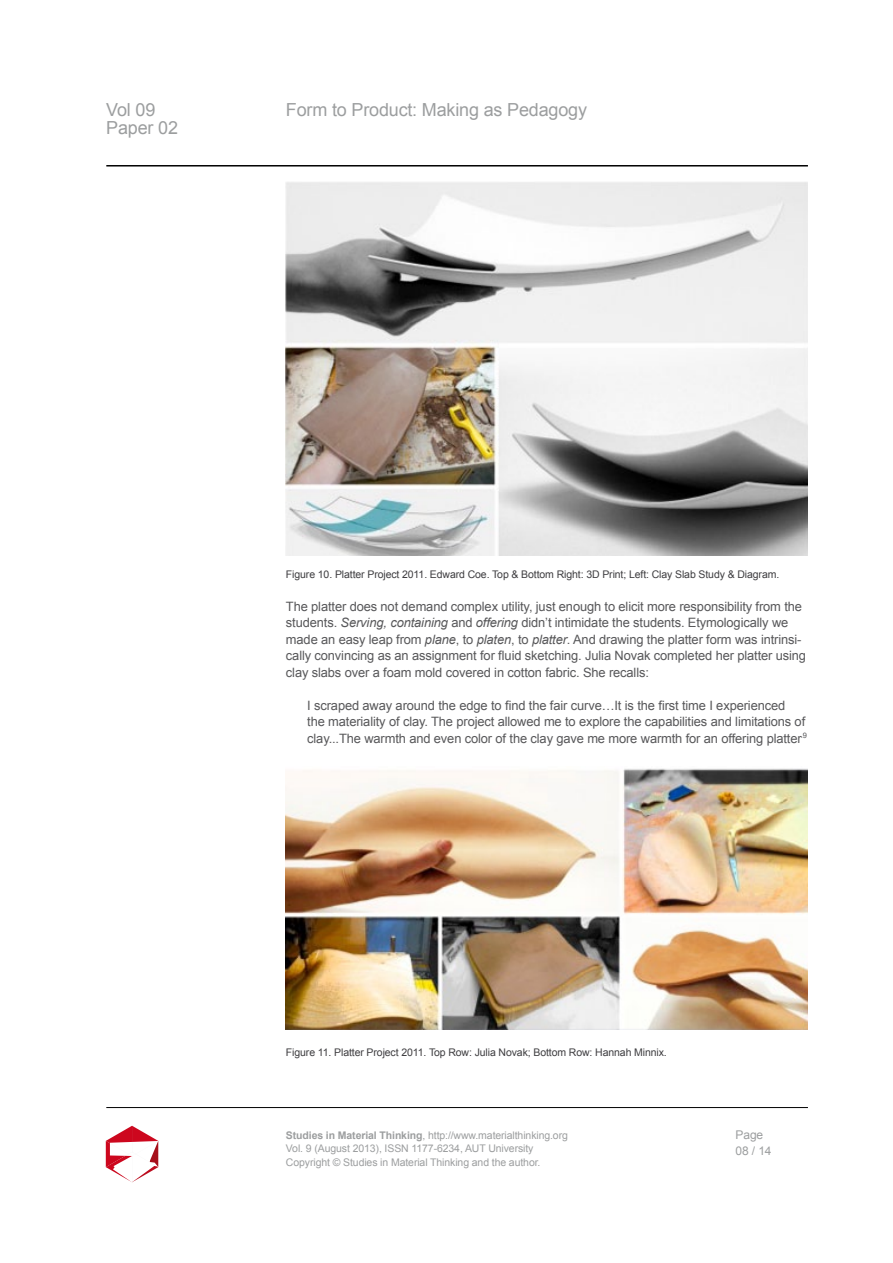
<style>
.page{position:relative;width:893px;height:1263px;background:#fff}
.page>*{position:absolute;margin:0;border:0;box-sizing:border-box;transform-origin:0 0}
.t1{font:18px "Arial";letter-spacing:-.01em;color:#9c9e9f}
.t2{font:12.9px/16.5px "Arial";letter-spacing:-.01em;color:#58585a}
.t3{font:12px/16.5px "Arial";letter-spacing:-.01em;color:#9c9e9f}
.t4{font:10.5px "Arial";letter-spacing:-.01em;color:#3e3d40}
.t5{font:10.5px/13.5px "Arial";letter-spacing:-.01em;color:#9c9e9f}
.s1{font-style:italic}
.s2{font-weight:700}
</style>
<div class="page">
<hr style="left:106px;top:165px;width:702px;height:2px;background:#000">
<hr style="left:106px;top:1107px;width:702px;height:1px;background:#000">
<svg style="left:106px;top:1126px;width:52px;height:56px"></svg>
<img style="left:286px;top:182px;width:522px;height:373px">
<img style="left:286px;top:768px;width:522px;height:261px">
<h1 class="t1" style="left:106px;top:97px;width:51px">Vol 09</h1>
<h1 class="t1" style="left:286px;top:97px;width:303px">Form to Product: Making as Pedagogy</h1>
<h1 class="t1" style="left:106px;top:115px;width:73px">Paper 02</h1>
<p class="t4" style="left:286px;top:567px;width:495px">Figure 10. Platter Project 2011. Edward Coe. Top &amp; Bottom Right: 3D Print; Left: Clay Slab Study &amp; Diagram.</p>
<p class="t2" style="left:286px;top:598px;width:522px">The platter does not demand complex utility, just enough to elicit more responsibility from the students. <span class="s1">Serving, containing</span> and <span class="s1">offering</span> didn’t intimidate the students. Etymologically we made an easy leap from <span class="s1">plane</span>, to <span class="s1">platen</span>, to <span class="s1">platter</span>. And drawing the platter form was intrinsi&shy;cally convincing as an assignment for fluid sketching. Julia Novak completed her platter using clay slabs over a foam mold covered in cotton fabric. She recalls:</p>
<p class="t2" style="left:307px;top:697px;width:501px">I scraped away around the edge to find the fair curve…It is the first time I experienced<br>the materiality of clay. The project allowed me to explore the capabilities and limitations of clay...The warmth and even color of the clay gave me more warmth for an offering platter<sup>.9</sup></p>
<p class="t4" style="left:286px;top:1045px;width:382px">Figure 11. Platter Project 2011. Top Row: Julia Novak; Bottom Row: Hannah Minnix.</p>
<p class="t5" style="left:286px;top:1128px;width:283px"><span class="s2">Studies in Material Thinking</span>, http://www.materialthinking.org<br>Vol. 9 (August 2013), ISSN 1177-6234, AUT University<br>Copyright © Studies in Material Thinking and the author.</p>
<p class="t3" style="left:736px;top:1126px;width:37px">Page<br>08 / 14</p>
</div>
